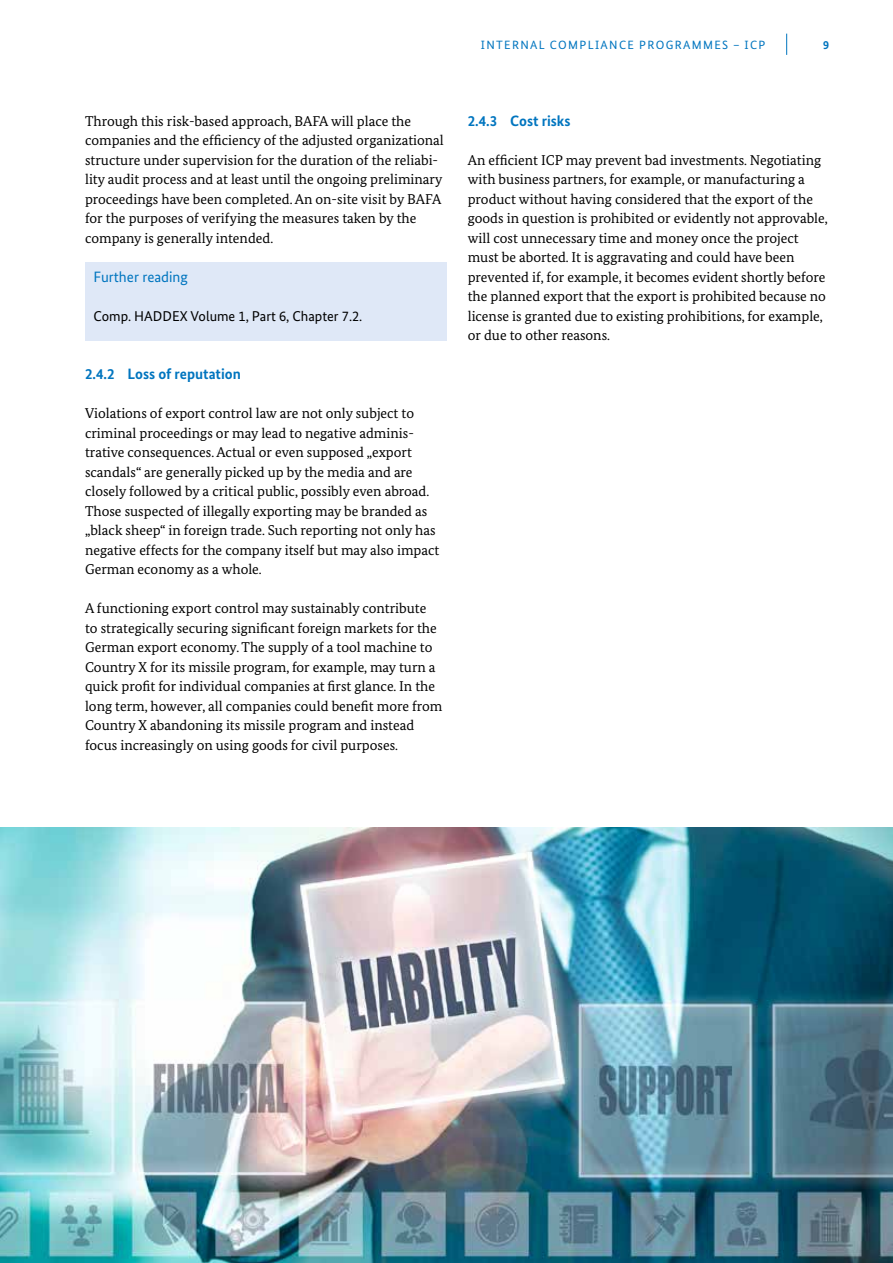
<style>
.page{position:relative;width:893px;height:1263px;background:#fff}
.page>*{position:absolute;margin:0;border:0;box-sizing:border-box;transform-origin:0 0}
.t1{font:700 15px "Bundes Sans";color:#0075bf}
.t2{font:15px "Bundes Sans";color:#0075bf}
.t3{font:14.25px/19.5px "Bundes Serif";color:#000}
.t4{font:14.25px "Bundes Sans";color:#000}
.t5{font:12px "Bundes Sans";letter-spacing:.11em;color:#0075bf}
.t6{font:700 12px "Bundes Sans";color:#0075bf}
</style>
<div class="page">
<div style="left:85px;top:262px;width:361px;height:78px;background:#dfe8f7"></div>
<img style="left:0;top:828px;width:893px;height:435px">
<svg style="left:786px;top:34px;width:1px;height:21px"></svg>
<p class="t5" style="left:481px;top:37px;width:284px">Internal Compliance Prog rammes – ICP</p>
<p class="t6" style="left:823px;top:37px;width:7px">9</p>
<p class="t3" style="left:85px;top:111px;width:360px">Through this risk-based approach, BAFA will place the companies and the efficiency of the adjusted organizational structure under supervision for the duration of the reliabi&shy;lity audit process and at least until the ongoing preliminary proceedings have been completed. An on-site visit by BAFA for the purposes of verifying the measures taken by the company is generally intended.</p>
<p class="t2" style="left:94px;top:268px;width:96px">Further reading</p>
<p class="t4" style="left:94px;top:307px;width:270px">Comp. HADDEX Volume 1, Part 6, Chapter 7.2.</p>
<p class="t1" style="left:85px;top:365px;width:157px">2.4.2 Loss of reputation</p>
<p class="t3" style="left:85px;top:404px;width:356px">Violations of export control law are not only subject to criminal proceedings or may lead to negative adminis&shy;trative consequences. Actual or even supposed „export scandals“ are generally picked up by the media and are closely followed by a critical public, possibly even abroad.<br>Those suspected of illegally exporting may be branded as „black sheep“ in foreign trade. Such reporting not only has negative effects for the company itself but may also impact German economy as a whole.</p>
<p class="t3" style="left:85px;top:598px;width:359px">A functioning export control may sustainably contribute to strategically securing significant foreign markets for the German export economy. The supply of a tool machine to Country X for its missile program, for example, may turn a quick profit for individual companies at first glance. In the long term, however, all companies could benefit more from Country X abandoning its missile program and instead focus increasingly on using goods for civil purposes.</p>
<p class="t1" style="left:468px;top:112px;width:104px">2.4.3 Cost risks</p>
<p class="t3" style="left:468px;top:150px;width:362px">An efficient ICP may prevent bad investments. Negotiating with business partners, for example, or manufacturing a product without having considered that the export of the goods in question is prohibited or evidently not approvable, will cost unnecessary time and money once the project must be aborted. It is aggravating and could have been prevented if, for example, it becomes evident shortly before the planned export that the export is prohibited because no license is granted due to existing prohibitions, for example, or due to other reasons.</p>
</div>
